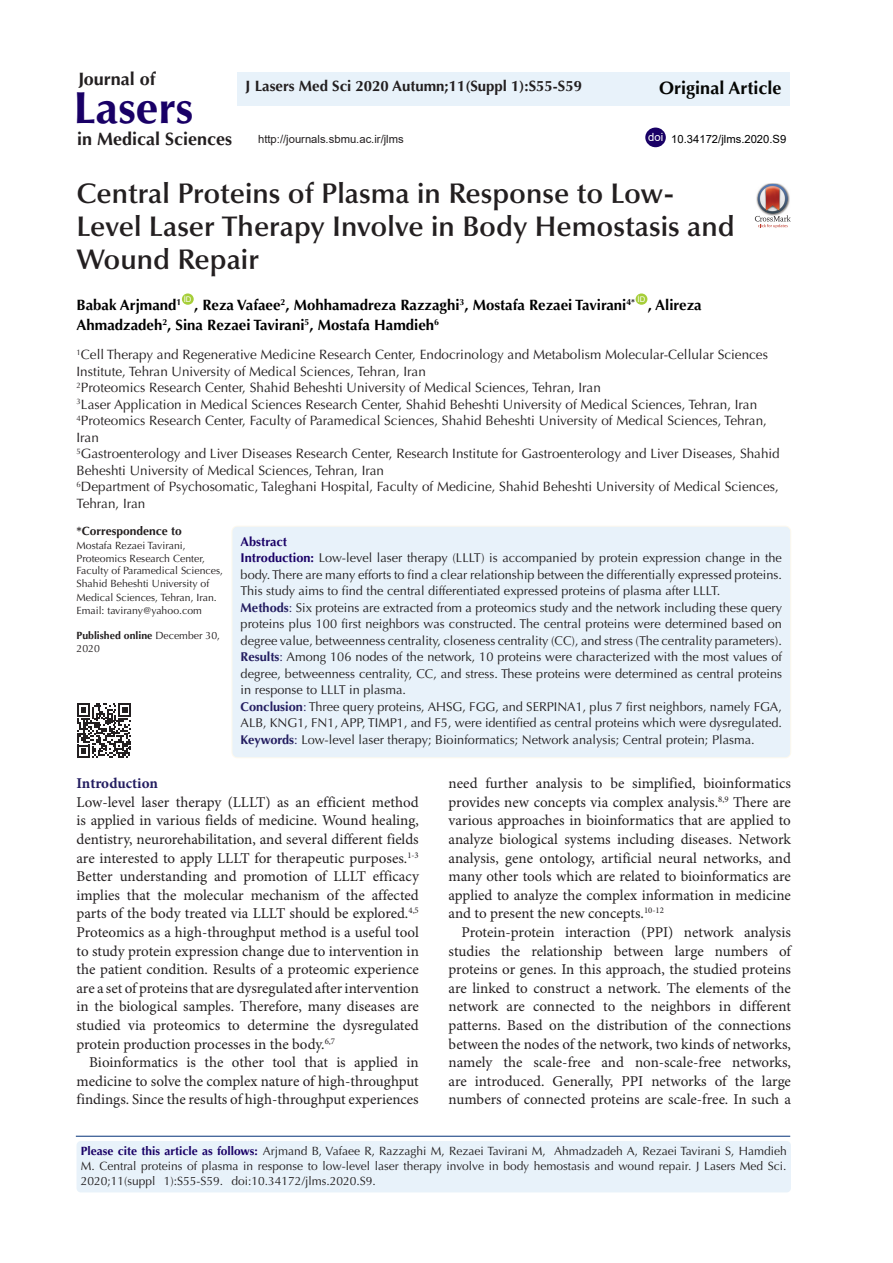
<style>
.page{position:relative;width:893px;height:1263px;background:#fff}
.page>*{position:absolute;margin:0;border:0;box-sizing:border-box;transform-origin:0 0}
.t1{font:700 45px "Optima LT Std";color:#190066}
.t2{font:600 28.5px/33px "Optima LT Std";color:#231f20}
.t3{font:700 18px "Optima LT Std";color:#231f20}
.t4{font:700 18px "Optima LT Std";color:#040503}
.t5{font:15px/18.6px "Minion Pro";color:#231f20;text-align:justify}
.t6{font:700 15px/19.5px "Optima LT Std";color:#000}
.t7{font:700 15px "Optima LT Std";color:#231f20}
.t8{font:700 15px "Minion Pro";letter-spacing:-.005em;color:#231d60}
.t9{font:13.5px/16.5px "Optima LT Std";color:#231f20}
.t10{font:12.75px/16.5px "Optima LT Std";color:#231f20}
.t11{font:12px/15px "Optima LT Std";color:#231f20;text-align:justify}
.t12{font:700 12px "Optima LT Std";color:#231f20}
.t13{font:11.25px "Arial";color:#231f20}
.t14{font:11.25px "Arial";color:#000}
.t15{font:10.5px/12.6px "Optima LT Std";color:#231f20}
.t16{font:700 10.5px/12.6px "Optima LT Std";color:#231f20}
.s1{color:#fff}
.s2{font-weight:700;color:#190066}
.s3{font-weight:700;color:#231d60}
.s4{color:#231d60}
.s5{font-weight:400}
</style>
<div class="page">
<hr style="left:76px;top:1136px;width:714px;height:1px;background:#053278">
<div style="left:77px;top:1141px;width:714px;height:51px;background:#e8f2fa;border-radius:4px"></div>
<img style="left:767px;top:183px;width:12px;height:1px">
<svg style="left:755px;top:184px;width:36px;height:44px"></svg>
<div style="left:624px;top:72px;width:166px;height:34px;background:#e8f2fa"></div>
<div style="left:645px;top:128px;width:21px;height:19px;background:#190066;border-radius:50%"></div>
<div style="left:182px;top:293px;width:12px;height:12px;background:#a6ce39;border-radius:50%"></div>
<div style="left:636px;top:293px;width:11px;height:12px;background:#a6ce39;border-radius:50%"></div>
<div style="left:232px;top:526px;width:559px;height:232px;background:#e8f2fa;border-radius:6px"></div>
<div style="left:232px;top:526px;width:559px;height:232px;border:1px solid #fef9ed;border-radius:6px"></div>
<svg style="left:77px;top:703px;width:54px;height:55px"></svg>
<div style="left:237px;top:72px;width:387px;height:34px;background:#e8f2fa"></div>
<p class="t3" style="left:78px;top:68px;width:79px">Journal of</p>
<h1 class="t1" style="left:73px;top:81px;width:122px">Lasers</h1>
<p class="t3" style="left:77px;top:129px;width:157px">in Medical Sciences</p>
<p class="t4" style="left:659px;top:77px;width:124px">Original Article</p>
<p class="t14" style="left:648px;top:131px;width:140px"><span class="s1">doi</span> 10.34172/jlms.2020.S9</p>
<h2 class="t2" style="left:77px;top:177px;width:660px">Central Proteins of Plasma in Response to Low-<br>Level Laser Therapy Involve in Body Hemostasis and<br>Wound Repair</h2>
<p class="t6" style="left:77px;top:296px;width:627px">Babak Arjmand<sup>1</sup> <sup>ID</sup> , Reza Vafaee<sup>2</sup>, Mohhamadreza Razzaghi<sup>3</sup>, Mostafa Rezaei Tavirani<sup>4*</sup> <sup>ID</sup> , Alireza<br>Ahmadzadeh<sup>2</sup>, Sina Rezaei Tavirani<sup>5</sup>, Mostafa Hamdieh<sup>6</sup></p>
<p class="t9" style="left:77px;top:346px;width:705px"><sup>1</sup>Cell Therapy and Regenerative Medicine Research Center, Endocrinology and Metabolism Molecular-Cellular Sciences Institute, Tehran University of Medical Sciences, Tehran, Iran<br><sup>2</sup>Proteomics Research Center, Shahid Beheshti University of Medical Sciences, Tehran, Iran<br><sup>3</sup>Laser Application in Medical Sciences Research Center, Shahid Beheshti University of Medical Sciences, Tehran, Iran <sup>4</sup>Proteomics Research Center, Faculty of Paramedical Sciences, Shahid Beheshti University of Medical Sciences, Tehran, Iran<br><sup>5</sup>Gastroenterology and Liver Diseases Research Center, Research Institute for Gastroenterology and Liver Diseases, Shahid Beheshti University of Medical Sciences, Tehran, Iran<br><sup>6</sup>Department of Psychosomatic, Taleghani Hospital, Faculty of Medicine, Shahid Beheshti University of Medical Sciences, Tehran, Iran</p>
<p class="t10" style="left:241px;top:533px;width:543px"><span class="s2">Abstract<br>Introduction:</span> Low-level laser therapy (LLLT) is accompanied by protein expression change in the body. There are many efforts to find a clear relationship between the differentially expressed proteins.<br>This study aims to find the central differentiated expressed proteins of plasma after LLLT.<br><span class="s3">Methods</span><span class="s4">:</span> Six proteins are extracted from a proteomics study and the network including these query proteins plus 100 first neighbors was constructed. The central proteins were determined based on degree value, betweenness centrality, closeness centrality (CC), and stress (The centrality parameters).<br><span class="s3">Results</span><span class="s4">:</span> Among 106 nodes of the network, 10 proteins were characterized with the most values of degree, betweenness centrality, CC, and stress. These proteins were determined as central proteins in response to LLLT in plasma.<br><span class="s3">Conclusion</span><span class="s4">:</span> Three query proteins, AHSG, FGG, and SERPINA1, plus 7 first neighbors, namely FGA, ALB, KNG1, FN1, APP, TIMP1, and F5, were identified as central proteins which were dysregulated.<br><span class="s3">Keywords</span><span class="s4">:</span> Low-level laser therapy; Bioinformatics; Network analysis; Central protein; Plasma.</p>
<p class="t7" style="left:246px;top:78px;width:338px">J Lasers Med Sci 2020 Autumn;11(Suppl 1):S55-S59</p>
<p class="t13" style="left:258px;top:131px;width:147px">http://journals.sbmu.ac.ir/jlms</p>
<p class="t12" style="left:77px;top:523px;width:107px">*Correspondence to</p>
<p class="t15" style="left:77px;top:539px;width:148px">Mostafa Rezaei Tavirani,<br>Proteomics Research Center,<br>Faculty of Paramedical Sciences,<br>Shahid Beheshti University of</p>
<p class="t15" style="left:77px;top:591px;width:142px">Medical Sciences, Tehran, Iran.<br>Email: tavirany@yahoo.com</p>
<p class="t16" style="left:77px;top:629px;width:145px">Published online <span class="s5">December 30,<br>2020</span></p>
<p class="t8" style="left:77px;top:773px;width:83px">Introduction</p>
<p class="t5" style="left:77px;top:793px;width:344px">Low-level laser therapy (LLLT) as an efficient method is applied in various fields of medicine. Wound healing, dentistry, neurorehabilitation, and several different fields are interested to apply LLLT for therapeutic purposes.<sup>1-3<br></sup>Better understanding and promotion of LLLT efficacy implies that the molecular mechanism of the affected parts of the body treated via LLLT should be explored.<sup>4,5<br></sup>Proteomics as a high-throughput method is a useful tool to study protein expression change due to intervention in the patient condition. Results of a proteomic experience are a set of proteins that are dysregulated after intervention in the biological samples. Therefore, many diseases are studied via proteomics to determine the dysregulated protein production processes in the body.<sup>6,7</sup></p>
<p class="t5" style="left:77px;top:1054px;width:344px;text-indent:13px">Bioinformatics is the other tool that is applied in medicine to solve the complex nature of high-throughput findings. Since the results of high-throughput experiences</p>
<p class="t5" style="left:449px;top:775px;width:344px">need further analysis to be simplified, bioinformatics provides new concepts via complex analysis.<sup>8,9</sup> There are various approaches in bioinformatics that are applied to analyze biological systems including diseases. Network analysis, gene ontology, artificial neural networks, and many other tools which are related to bioinformatics are applied to analyze the complex information in medicine and to present the new concepts.<sup>10-12</sup></p>
<p class="t5" style="left:449px;top:923px;width:344px;text-indent:13px">Protein-protein interaction (PPI) network analysis studies the relationship between large numbers of proteins or genes. In this approach, the studied proteins are linked to construct a network. The elements of the network are connected to the neighbors in different patterns. Based on the distribution of the connections between the nodes of the network, two kinds of networks, namely the scale-free and non-scale-free networks, are introduced. Generally, PPI networks of the large numbers of connected proteins are scale-free. In such a</p>
<p class="t11" style="left:81px;top:1144px;width:707px"><span class="s2">Please cite this article as follows:</span> Arjmand B, Vafaee R, Razzaghi M, Rezaei Tavirani M, Ahmadzadeh A, Rezaei Tavirani S, Hamdieh M. Central proteins of plasma in response to low-level laser therapy involve in body hemostasis and wound repair. J Lasers Med Sci.<br>2020;11(suppl 1):S55-S59. doi:10.34172/jlms.2020.S9.</p>
</div>
